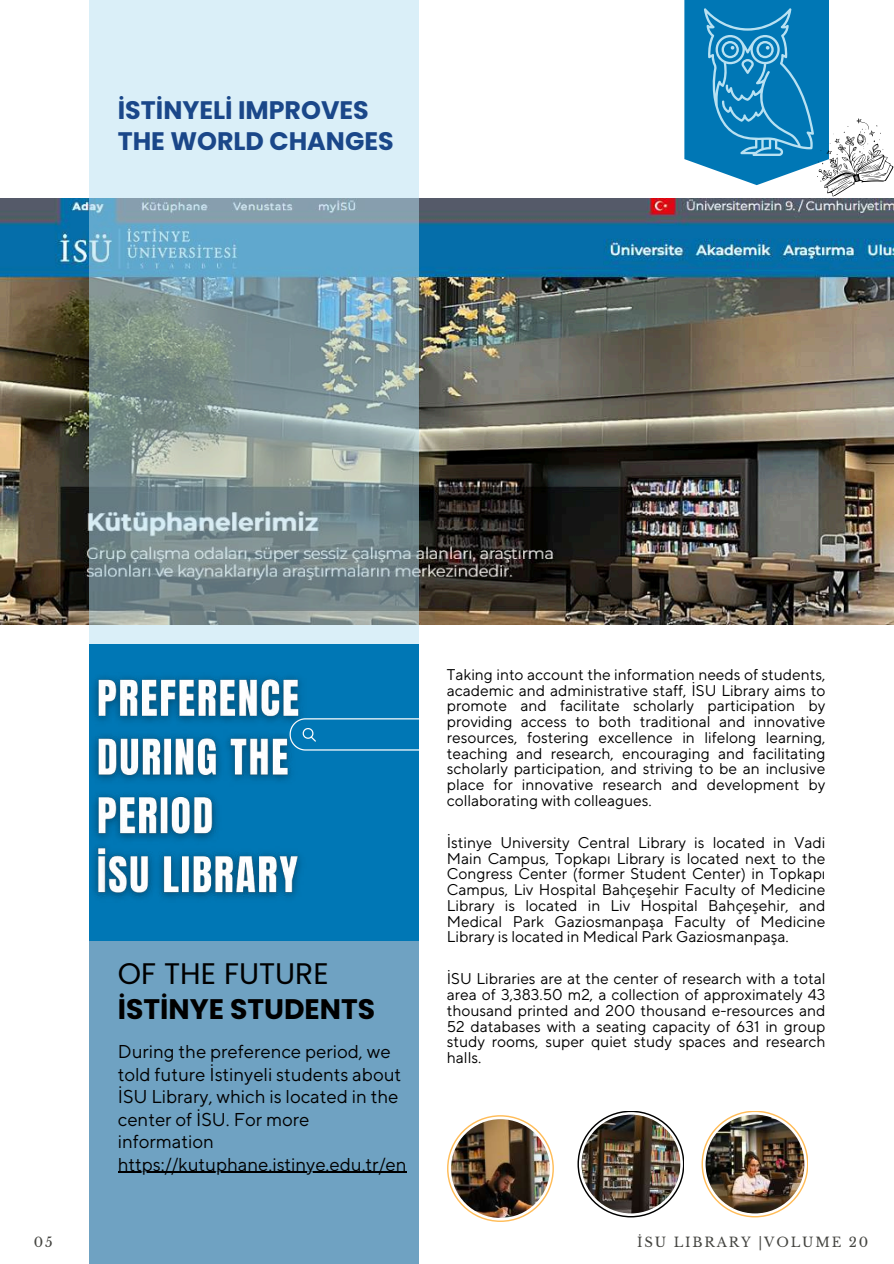
<style>
.page{position:relative;width:894px;height:1264px;background:#fff}
.page>*{position:absolute;margin:0;border:0;box-sizing:border-box;transform-origin:0 0}
.t1{font:29.7px "Poppins";color:#000}
.t2{font:700 28.2px "Poppins";color:#000}
.t3{font:700 25.35px/31.5px "Poppins";color:#1a4789}
.t4{font:18.45px/22.5px "TT Norms Pro";color:#000}
.t5{font:15.45px/15.8px "TT Norms Pro";color:#000;text-align:justify}
.t6{font:13.2px "Libre Baskerville";letter-spacing:.14em;color:#444440}
</style>
<div class="page">
<img style="left:0;top:198px;width:892px;height:426px">
<svg style="left:89px;top:0;width:330px;height:644px;background:#9eb7be"></svg>
<div style="left:89px;top:644px;width:330px;height:297px;background:#0077b5"></div>
<div style="left:89px;top:941px;width:330px;height:322px;background:#6fa2c2"></div>
<svg style="left:447px;top:1115px;width:106px;height:106px"></svg>
<svg style="left:448px;top:1116px;width:104px;height:104px"></svg>
<img style="left:451px;top:1119px;width:98px;height:98px;border-radius:50%">
<svg style="left:577px;top:1110px;width:107px;height:107px"></svg>
<svg style="left:578px;top:1112px;width:104px;height:103px"></svg>
<img style="left:581px;top:1114px;width:99px;height:99px;border-radius:50%">
<svg style="left:701px;top:1110px;width:107px;height:107px"></svg>
<svg style="left:702px;top:1112px;width:104px;height:103px"></svg>
<img style="left:705px;top:1114px;width:99px;height:99px;border-radius:50%">
<svg style="left:314px;top:718px;width:105px;height:32px"></svg>
<img style="left:93px;top:677px;width:221px;height:221px">
<hr style="left:118px;top:1171px;width:288px;height:1px;background:#000">
<svg style="left:684px;top:0;width:209px;height:199px"></svg>
<h3 class="t3" style="left:118px;top:94px;width:277px">İSTİNYELİ IMPROVES<br>THE WORLD CHANGES</h3>
<h1 class="t1" style="left:118px;top:953px;width:212px">OF THE FUTURE</h1>
<h2 class="t2" style="left:118px;top:989px;width:259px">İSTİNYE STUDENTS</h2>
<p class="t4" style="left:118px;top:1041px;width:290px">During the preference period, we told future İstinyeli students about<br>İSU Library, which is located in the center of İSU. For more information https://kutuphane.istinye.edu.tr/en</p>
<p class="t5" style="left:446px;top:667px;width:380px">Taking into account the information needs of students, academic and administrative staff, İSU Library aims to promote and facilitate scholarly participation by providing access to both traditional and innovative resources, fostering excellence in lifelong learning, teaching and research, encouraging and facilitating scholarly participation, and striving to be an inclusive place for innovative research and development by collaborating with colleagues.</p>
<p class="t5" style="left:446px;top:835px;width:380px">İstinye University Central Library is located in Vadi Main Campus, Topkapı Library is located next to the Congress Center (former Student Center) in Topkapı Campus, Liv Hospital Bahçeşehir Faculty of Medicine Library is located in Liv Hospital Bahçeşehir, and Medical Park Gaziosmanpaşa Faculty of Medicine Library is located in Medical Park Gaziosmanpaşa.</p>
<p class="t5" style="left:446px;top:971px;width:380px">İSU Libraries are at the center of research with a total area of 3,383.50 m2, a collection of approximately 43 thousand printed and 200 thousand e-resources and 52 databases with a seating capacity of 631 in group study rooms, super quiet study spaces and research halls.</p>
<p class="t6" style="left:34px;top:1234px;width:20px">05</p>
<p class="t6" style="left:636px;top:1234px;width:233px">İSU LIBRARY |VOLUME 20</p>
</div>
